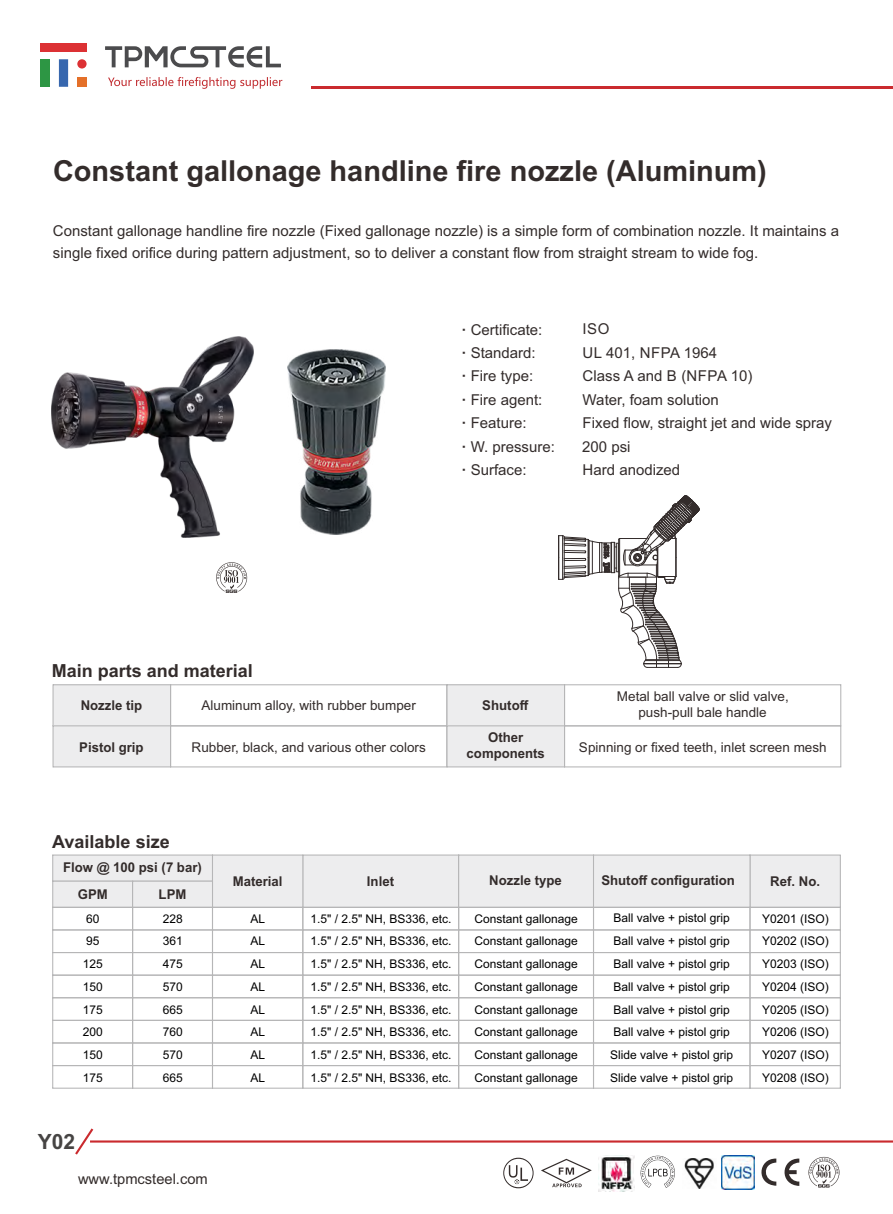
<style>
.page{position:relative;width:893px;height:1214px;background:#fff}
.page>*{position:absolute;margin:0;border:0;box-sizing:border-box;transform-origin:0 0}
.t1{font:700 28.95px "Arial";color:#332c2b}
.t2{font:700 21px "Arial";color:#464443}
.t3{font:700 18px "Arial";color:#332c2b}
.t4{font:15px/23.4px "Arial";color:#332c2b}
.t5{font:14.7px "Arial";color:#332c2b}
.t6{font:13.5px/16.6px "Arial";color:#332c2b;text-align:center}
.t7{font:700 13.5px/15.1px "Arial";color:#332c2b;text-align:center}
.t8{font:12px/22.8px "Arial";color:#000;text-align:justify}
.s1{font-weight:700}
</style>
<div class="page">
<hr style="left:90px;top:1140px;width:803px;height:3px;background:#ca2a2e">
<svg style="left:75px;top:1128px;width:20px;height:27px"></svg>
<hr style="left:311px;top:86px;width:582px;height:2px;background:#ca2a2e">
<div style="left:41px;top:43px;width:46px;height:9px;background:#dc3134"></div>
<div style="left:59px;top:59px;width:9px;height:28px;background:#3767ae"></div>
<div style="left:77px;top:78px;width:10px;height:9px;background:#e47029"></div>
<div style="left:41px;top:59px;width:9px;height:28px;background:#2d9644"></div>
<svg style="left:77px;top:59px;width:10px;height:10px"></svg>
<svg style="left:105px;top:46px;width:176px;height:21px"></svg>
<svg style="left:108px;top:77px;width:174px;height:12px"></svg>
<svg style="left:761px;top:1158px;width:38px;height:28px"></svg>
<img style="left:598px;top:1155px;width:36px;height:36px">
<img style="left:684px;top:1158px;width:30px;height:30px">
<svg style="left:640px;top:1156px;width:35px;height:32px"></svg>
<img style="left:721px;top:1155px;width:34px;height:34px">
<svg style="left:541px;top:1159px;width:51px;height:28px"></svg>
<svg style="left:503px;top:1158px;width:31px;height:30px"></svg>
<svg style="left:808px;top:1157px;width:31px;height:31px"></svg>
<svg style="left:53px;top:684px;width:788px;height:83px"></svg>
<svg style="left:52px;top:854px;width:789px;height:235px"></svg>
<img style="left:287px;top:350px;width:99px;height:185px">
<img style="left:51px;top:337px;width:202px;height:201px">
<svg style="left:216px;top:562px;width:31px;height:31px"></svg>
<svg style="left:558px;top:495px;width:142px;height:173px"></svg>
<h1 class="t1" style="left:53px;top:160px;width:715px">Constant gallonage handline fire nozzle (Aluminum)</h1>
<p class="t4" style="left:53px;top:221px;width:788px;line-height:21.8px">Constant gallonage handline fire nozzle (Fixed gallonage nozzle) is a simple form of combination nozzle. It maintains a single fixed orifice during pattern adjustment, so to deliver a constant flow from straight stream to wide fog.</p>
<p class="t4" style="left:462px;top:319px;width:95px"><span class="s1">·</span> Certificate:<br><span class="s1">·</span> Standard:<br><span class="s1">·</span> Fire type:<br><span class="s1">·</span> Fire agent:<br><span class="s1">·</span> Feature:<br><span class="s1">·</span> W. pressure: <span class="s1">·</span> Surface:</p>
<p class="t4" style="left:582px;top:319px;width:251px">ISO<br>UL 401, NFPA 1964<br>Class A and B (NFPA 10)<br>Water, foam solution<br>Fixed flow, straight jet and wide spray<br>200 psi<br>Hard anodized</p>
<h3 class="t3" style="left:52px;top:664px;width:203px">Main parts and material</h3>
<p class="t6" style="left:202px;top:698px;width:216px">Aluminum alloy, with rubber bumper</p>
<p class="t6" style="left:192px;top:740px;width:236px">Rubber, black, and various other colors</p>
<p class="t7" style="left:81px;top:699px;width:63px">Nozzle tip</p>
<p class="t7" style="left:79px;top:740px;width:66px">Pistol grip</p>
<h3 class="t3" style="left:52px;top:835px;width:119px">Available size</h3>
<p class="t7" style="left:482px;top:699px;width:48px">Shutoff</p>
<p class="t7" style="left:467px;top:731px;width:80px">Other components</p>
<p class="t6" style="left:617px;top:689px;width:174px">Metal ball valve or slid valve, push-pull bale handle</p>
<p class="t6" style="left:579px;top:740px;width:249px">Spinning or fixed teeth, inlet screen mesh</p>
<p class="t7" style="left:63px;top:861px;width:140px">Flow @ 100 psi (7 bar)</p>
<p class="t7" style="left:601px;top:873px;width:135px">Shutoff configuration</p>
<p class="t7" style="left:489px;top:873px;width:74px">Nozzle type</p>
<p class="t8" style="left:474px;top:908px;width:105px">Constant gallonage Constant gallonage Constant gallonage Constant gallonage Constant gallonage Constant gallonage Constant gallonage Constant gallonage</p>
<p class="t7" style="left:367px;top:875px;width:29px">Inlet</p>
<p class="t7" style="left:233px;top:875px;width:51px">Material</p>
<p class="t7" style="left:78px;top:888px;width:31px">GPM</p>
<p class="t7" style="left:159px;top:888px;width:29px">LPM</p>
<p class="t8" style="left:83px;top:908px;width:22px;text-align:left">60<br>95<br>125<br>150<br>175<br>200<br>150<br>175</p>
<p class="t8" style="left:163px;top:908px;width:22px">228<br>361<br>475<br>570<br>665<br>760<br>570<br>665</p>
<p class="t8" style="left:250px;top:908px;width:16px">AL AL AL AL AL AL AL AL</p>
<p class="t8" style="left:310px;top:908px;width:143px">1.5" / 2.5" NH, BS336, etc.<br>1.5" / 2.5" NH, BS336, etc.<br>1.5" / 2.5" NH, BS336, etc.<br>1.5" / 2.5" NH, BS336, etc.<br>1.5" / 2.5" NH, BS336, etc.<br>1.5" / 2.5" NH, BS336, etc.<br>1.5" / 2.5" NH, BS336, etc.<br>1.5" / 2.5" NH, BS336, etc.</p>
<p class="t8" style="left:610px;top:908px;width:125px;text-align:left">Ball valve + pistol grip<br>Ball valve + pistol grip<br>Ball valve + pistol grip<br>Ball valve + pistol grip<br>Ball valve + pistol grip<br>Ball valve + pistol grip<br>Slide valve + pistol grip<br>Slide valve + pistol grip</p>
<h2 class="t2" style="left:38px;top:1134px;width:39px">Y02</h2>
<p class="t5" style="left:78px;top:1173px;width:131px">www.tpmcsteel.com</p>
<p class="t7" style="left:770px;top:875px;width:51px">Ref. No.</p>
<p class="t8" style="left:762px;top:908px;width:68px">Y0201 (ISO)<br>Y0202 (ISO)<br>Y0203 (ISO)<br>Y0204 (ISO)<br>Y0205 (ISO)<br>Y0206 (ISO)<br>Y0207 (ISO)<br>Y0208 (ISO)</p>
</div>
